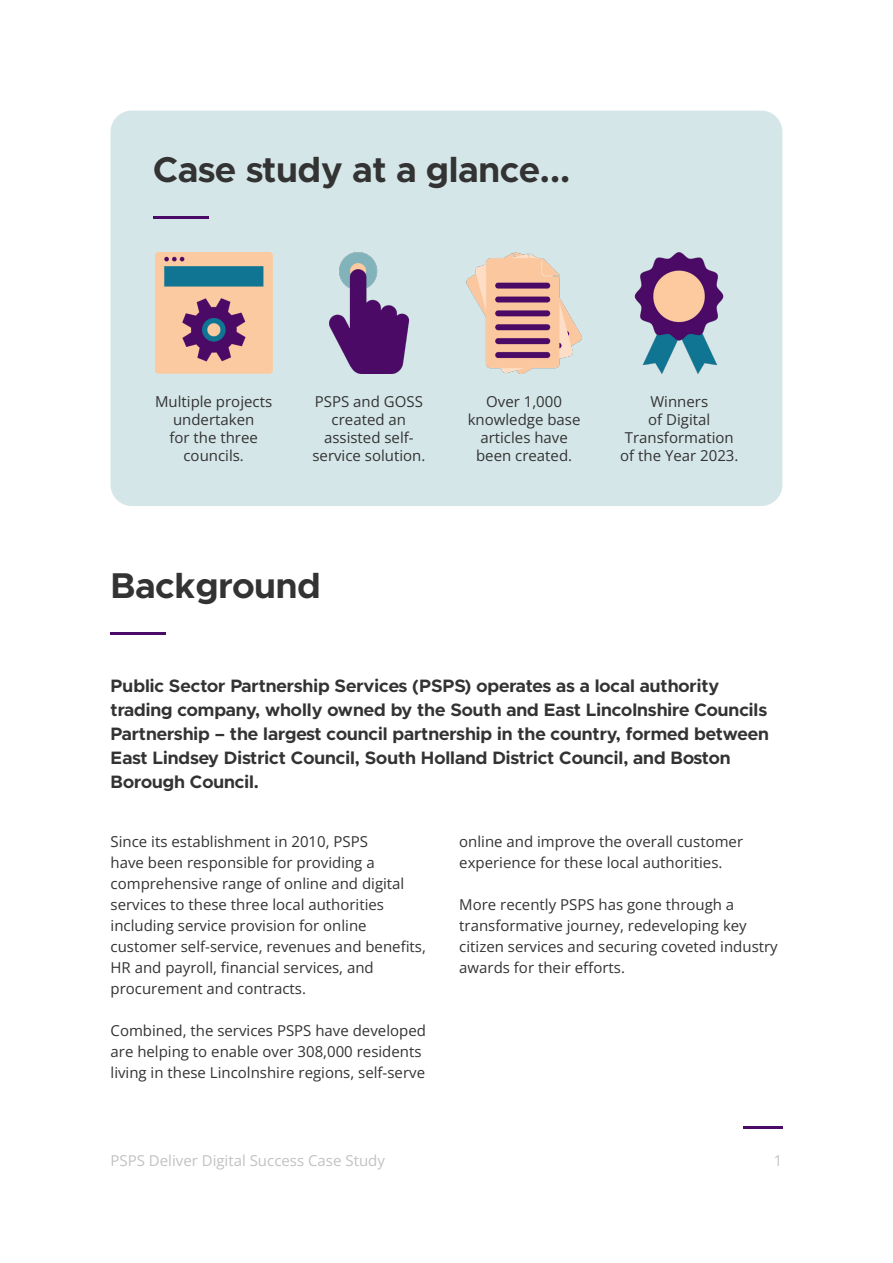
<style>
.page{position:relative;width:893px;height:1263px;background:#fff}
.page>*{position:absolute;margin:0;border:0;box-sizing:border-box;transform-origin:0 0}
.t1{font:700 36px "Metropolis";color:#333}
.t2{font:700 18px/24px "Metropolis";color:#333}
.t3{font:15px/21px "Open Sans";color:#333;text-align:center}
.t4{font:15px "Open Sans";color:#c2c2c2}
</style>
<div class="page">
<hr style="left:742px;top:1127px;width:40px;height:2px;background:#4b0a65">
<div style="left:111px;top:111px;width:671px;height:395px;background:#d5e6e8;border-radius:21px"></div>
<img style="left:329px;top:253px;width:81px;height:121px">
<img style="left:466px;top:253px;width:116px;height:121px">
<hr style="left:153px;top:216px;width:56px;height:3px;background:#4b0a65">
<hr style="left:111px;top:632px;width:55px;height:3px;background:#4b0a65">
<img style="left:155px;top:253px;width:118px;height:121px">
<img style="left:634px;top:253px;width:90px;height:121px">
<h1 class="t1" style="left:153px;top:146px;width:419px">Case study at a glance...</h1>
<p class="t3" style="left:155px;top:392px;width:119px;line-height:18px">Multiple projects undertaken<br>for the three councils.</p>
<p class="t3" style="left:312px;top:392px;width:114px;line-height:18px">PSPS and GOSS created an assisted self&shy;service solution.</p>
<p class="t3" style="left:468px;top:392px;width:114px;line-height:18px">Over 1,000 knowledge base articles have been created.</p>
<p class="t3" style="left:620px;top:392px;width:120px;line-height:18px">Winners<br>of Digital<br>Transformation of the Year 2023.</p>
<h1 class="t1" style="left:111px;top:563px;width:212px">Background</h1>
<p class="t2" style="left:111px;top:674px;width:660px">Public Sector Partnership Services (PSPS) operates as a local authority trading company, wholly owned by the South and East Lincolnshire Councils Partnership – the largest council partnership in the country, formed between East Lindsey District Council, South Holland District Council, and Boston Borough Council.</p>
<p class="t3" style="left:111px;top:830px;width:317px;text-align:left">Since its establishment in 2010, PSPS<br>have been responsible for providing a comprehensive range of online and digital services to these three local authorities including service provision for online customer self-service, revenues and benefits, HR and payroll, financial services, and procurement and contracts.</p>
<p class="t3" style="left:111px;top:1019px;width:317px;text-align:left">Combined, the services PSPS have developed are helping to enable over 308,000 residents living in these Lincolnshire regions, self-serve</p>
<p class="t3" style="left:459px;top:830px;width:285px;text-align:left">online and improve the overall customer experience for these local authorities.</p>
<p class="t3" style="left:459px;top:893px;width:320px;text-align:left">More recently PSPS has gone through a transformative journey, redeveloping key citizen services and securing coveted industry awards for their efforts.</p>
<p class="t4" style="left:111px;top:1150px;width:276px">PSPS Deliver Digital Success Case Study</p>
<p class="t4" style="left:774px;top:1150px;width:10px">1</p>
</div>
